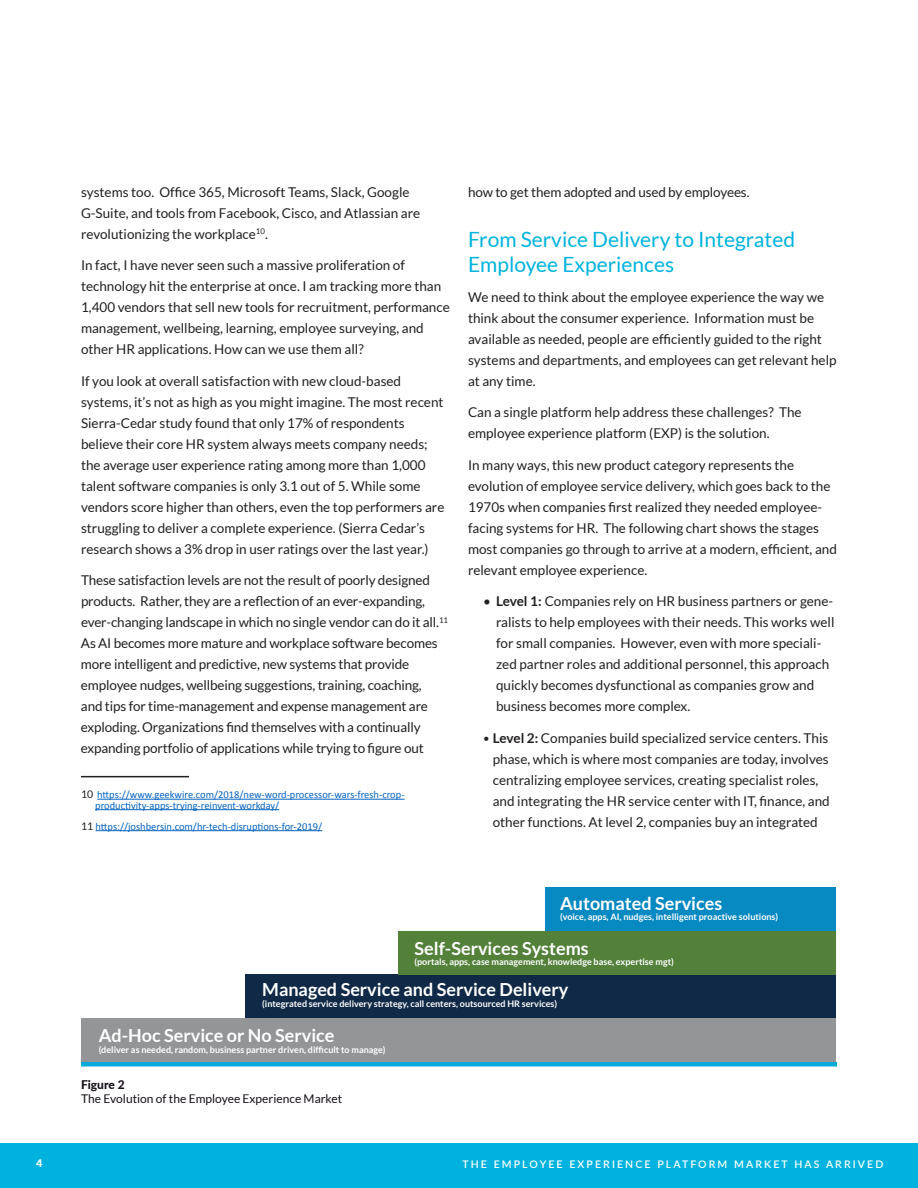
<style>
.page{position:relative;width:918px;height:1188px;background:#fff}
.page>*{position:absolute;margin:0;border:0;box-sizing:border-box;transform-origin:0 0}
.t1{font:21px/25.2px "Lato";color:#00b3de}
.t2{font:700 18px "Lato";color:#fff}
.t3{font:13.5px/21px "Lato";color:#221f1f}
.t4{font:12px "Lato";color:#150f17}
.t5{font:800 12px "Lato";color:#150f17}
.t6{font:10.5px/10.5px "Calibri";color:#0563c1}
.t7{font:600 10.5px "Lato";letter-spacing:.2em;color:#fff}
.t8{font:900 10.5px "Lato";color:#fff}
.t9{font:700 9px "Lato";color:#fff}
.s1{font-family:"Lato";color:#221f1f}
.s2{font-weight:700}
.s3{font-family:"Calibri";font-style:italic}
</style>
<div class="page">
<div style="left:0;top:1143px;width:918px;height:45px;background:#00b3de"></div>
<hr style="left:81px;top:776px;width:108px;height:1px;background:#221f1f">
<hr style="left:97px;top:799px;width:308px;height:1px;background:#0563c1">
<hr style="left:95px;top:809px;width:184px;height:1px;background:#0563c1">
<hr style="left:96px;top:830px;width:226px;height:1px;background:#0563c1">
<hr style="left:81px;top:1062px;width:756px;height:4px;background:#06abdb">
<div style="left:81px;top:1018px;width:755px;height:44px;background:#939597"></div>
<div style="left:245px;top:974px;width:591px;height:44px;background:#0f2947"></div>
<div style="left:399px;top:931px;width:437px;height:43px;background:#53813a"></div>
<div style="left:545px;top:887px;width:291px;height:44px;background:#0789c2"></div>
<p class="t3" style="left:81px;top:181px;width:341px">systems too. Office 365, Microsoft Teams, Slack, Google<br>G-Suite, and tools from Facebook, Cisco, and Atlassian are revolutionizing the workplace<sup>10</sup>.</p>
<p class="t3" style="left:81px;top:255px;width:370px">In fact, I have never seen such a massive proliferation of technology hit the enterprise at once. I am tracking more than 1,400 vendors that sell new tools for recruitment, performance management, wellbeing, learning, employee surveying, and other HR applications. How can we use them all?</p>
<p class="t3" style="left:81px;top:371px;width:365px">If you look at overall satisfaction with new cloud-based systems, it’s not as high as you might imagine. The most recent Sierra-Cedar study found that only 17% of respondents believe their core HR system always meets company needs; the average user experience rating among more than 1,000 talent software companies is only 3.1 out of 5. While some vendors score higher than others, even the top performers are struggling to deliver a complete experience. (Sierra Cedar’s research shows a 3% drop in user ratings over the last year.)</p>
<p class="t3" style="left:81px;top:570px;width:369px">These satisfaction levels are not the result of poorly designed products. Rather, they are a reflection of an ever-expanding, ever-changing landscape in which no single vendor can do it all.<sup>11<br></sup>As AI becomes more mature and workplace software becomes more intelligent and predictive, new systems that provide employee nudges, wellbeing suggestions, training, coaching,<br>and tips for time-management and expense management are exploding. Organizations find themselves with a continually expanding portfolio of applications while trying to figure out</p>
<p class="t6" style="left:95px;top:789px;width:311px;text-indent:-14px"><span class="s1">10</span> https://www.geekwire.com/2018/new-word-processor-wars-fresh-crop&shy;productivity-apps-trying-reinvent-workday/</p>
<p class="t6" style="left:81px;top:821px;width:243px"><span class="s1">11</span> https://joshbersin.com/hr-tech-disruptions-for-2019/</p>
<p class="t3" style="left:468px;top:182px;width:283px">how to get them adopted and used by employees.</p>
<h1 class="t1" style="left:468px;top:228px;width:329px">From Service Delivery to Integrated<br>Employee Experiences</h1>
<p class="t3" style="left:468px;top:287px;width:370px">We need to think about the employee experience the way we think about the consumer experience. Information must be available as needed, people are efficiently guided to the right systems and departments, and employees can get relevant help at any time.</p>
<p class="t3" style="left:468px;top:402px;width:335px">Can a single platform help address these challenges? The employee experience platform (EXP) is the solution.</p>
<p class="t3" style="left:468px;top:455px;width:370px">In many ways, this new product category represents the evolution of employee service delivery, which goes back to the 1970s when companies first realized they needed employee&shy;facing systems for HR. The following chart shows the stages most companies go through to arrive at a modern, efficient, and relevant employee experience.</p>
<p class="t3" style="left:496px;top:591px;width:340px;text-indent:-13px">• <span class="s2">Level 1:</span> Companies rely on HR business partners or gene&shy;ralists to help employees with their needs. This works well for small companies. However, even with more speciali&shy;zed partner roles and additional personnel, this approach quickly becomes dysfunctional as companies grow and business becomes more complex.</p>
<p class="t3" style="left:493px;top:728px;width:339px;text-indent:-10px"><span class="s3">•</span> <span class="s2">Level 2:</span> Companies build specialized service centers. This phase, which is where most companies are today, involves centralizing employee services, creating specialist roles, and integrating the HR service center with IT, finance, and other functions. At level 2, companies buy an integrated</p>
<h2 class="t2" style="left:560px;top:895px;width:164px">Automated Services</h2>
<p class="t9" style="left:560px;top:913px;width:220px">(voice, apps, AI, nudges, intelligent proactive solutions)</p>
<h2 class="t2" style="left:415px;top:940px;width:176px">Self-Services Systems</h2>
<p class="t9" style="left:415px;top:958px;width:261px">(portals, apps, case management, knowledge base, expertise mgt)</p>
<h2 class="t2" style="left:262px;top:982px;width:308px">Managed Service and Service Delivery</h2>
<p class="t9" style="left:262px;top:1000px;width:296px">(integrated service delivery strategy, call centers, outsourced HR services)</p>
<h2 class="t2" style="left:99px;top:1028px;width:237px">Ad-Hoc Service or No Service</h2>
<p class="t9" style="left:99px;top:1045px;width:288px">(deliver as needed, random, business partner driven, difficult to manage)</p>
<p class="t5" style="left:81px;top:1080px;width:45px">Figure 2</p>
<p class="t4" style="left:81px;top:1094px;width:263px">The Evolution of the Employee Experience Market</p>
<p class="t8" style="left:36px;top:1159px;width:8px">4</p>
<p class="t7" style="left:462px;top:1158px;width:423px">THE EMPLOYEE EXPERIENCE PLATFORM MARKET HAS ARRIVED</p>
</div>
